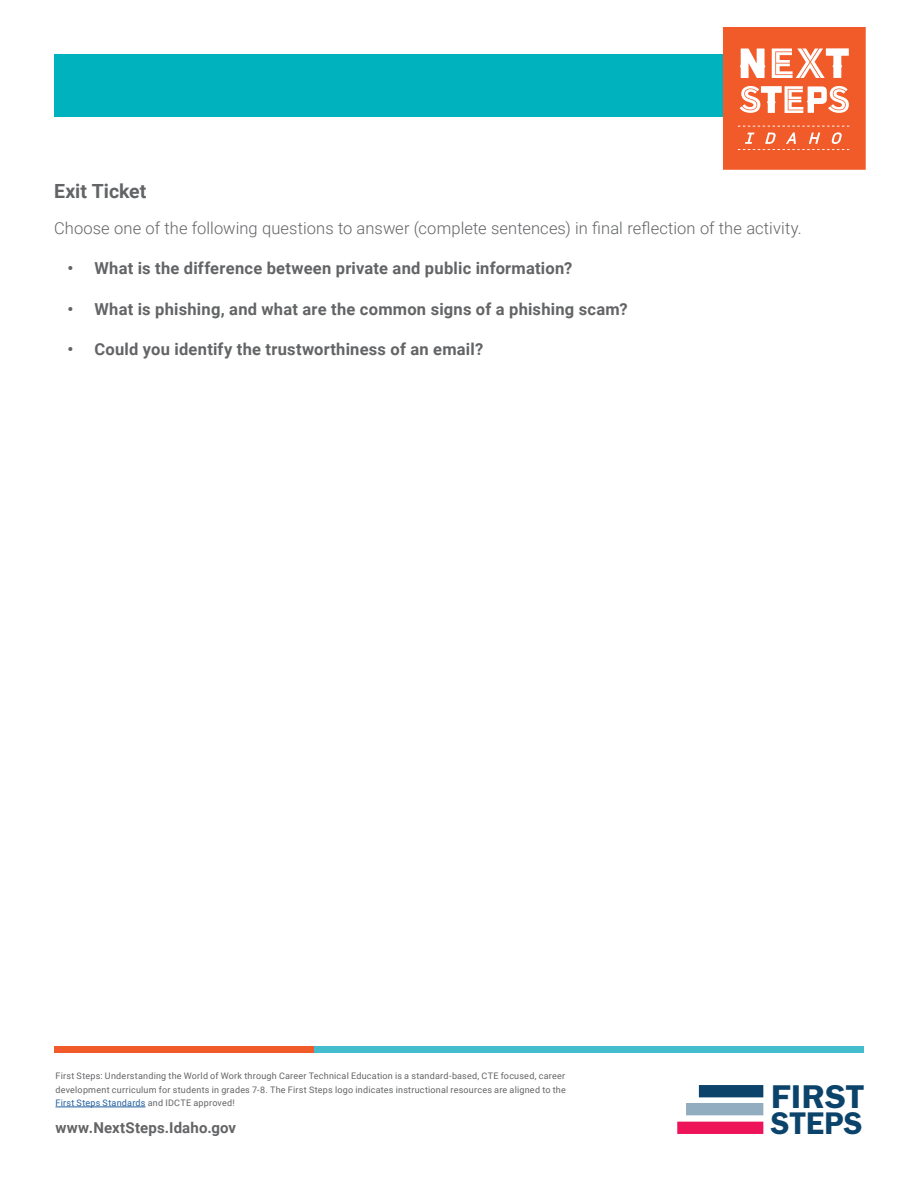
<style>
.page{position:relative;width:918px;height:1188px;background:#fff}
.page>*{position:absolute;margin:0;border:0;box-sizing:border-box;transform-origin:0 0}
.t1{font:34.05px "Franklin Gothic URW Dem";color:#0c436b;scale:1.06 1}
.t2{font:32.4px "Franklin Gothic URW Dem";letter-spacing:.005em;color:#0c436b}
.t3{font:700 19.5px "Roboto";color:#636466}
.t4{font:700 16.5px "Roboto";letter-spacing:.015em;color:#636466}
.t5{font:300 16.5px "Roboto";letter-spacing:.005em;color:#636466}
.t6{font:700 15px "Roboto";letter-spacing:.01em;color:#636466}
.t7{font:9px/13.5px "Roboto";letter-spacing:.025em;color:#636466;text-align:justify}
.s1{color:#215e9e}
</style>
<div class="page">
<div style="left:54px;top:54px;width:810px;height:63px;background:#00b1be"></div>
<svg style="left:723px;top:27px;width:143px;height:143px"></svg>
<hr style="left:56px;top:1107px;width:90px;height:1px;background:#215e9e">
<div style="left:683px;top:1122px;width:74px;height:12px;background:#ed145a"></div>
<div style="left:692px;top:1103px;width:65px;height:12px;background:#92acc0"></div>
<div style="left:705px;top:1085px;width:52px;height:12px;background:#0c436b"></div>
<div style="left:314px;top:1046px;width:550px;height:7px;background:#43bdce"></div>
<div style="left:54px;top:1046px;width:260px;height:7px;background:#f15a29"></div>
<h3 class="t3" style="left:54px;top:177px;width:94px">Exit Ticket</h3>
<h3 class="t5" style="left:54px;top:216px;width:749px">Choose one of the following questions to answer (complete sentences) in final reflection of the activity.</h3>
<h3 class="t4" style="left:67px;top:257px;width:506px">• What is the difference between private and public information?</h3>
<h3 class="t4" style="left:67px;top:297px;width:562px">• What is phishing, and what are the common signs of a phishing scam?</h3>
<h3 class="t4" style="left:67px;top:338px;width:417px">• Could you identify the trustworthiness of an email?</h3>
<p class="t7" style="left:56px;top:1069px;width:512px">First Steps: Understanding the World of Work through Career Technical Education is a standard-based, CTE focused, career development curriculum for students in grades 7-8. The First Steps logo indicates instructional resources are aligned to the <span class="s1">First Steps Standards</span> and IDCTE approved!</p>
<h3 class="t6" style="left:56px;top:1117px;width:182px">www.NextSteps.Idaho.gov</h3>
<h1 class="t1" style="left:771px;top:1076px;width:89px">FIRST</h1>
<h2 class="t2" style="left:771px;top:1103px;width:93px">STEPS</h2>
</div>
